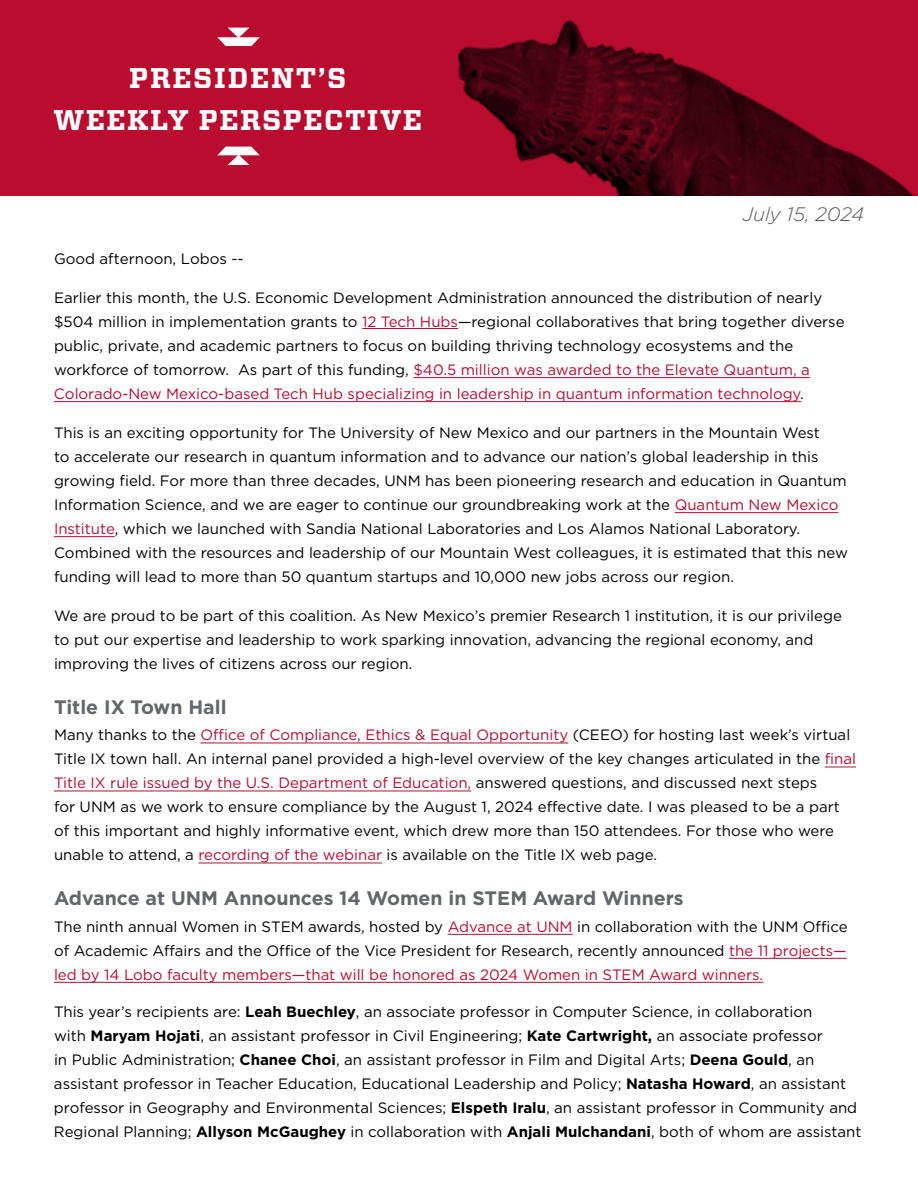
<style>
.page{position:relative;width:918px;height:1188px;background:#fff}
.page>*{position:absolute;margin:0;border:0;box-sizing:border-box;transform-origin:0 0}
.t1{font:700 28.5px/42px "Vitesse";letter-spacing:.05em;color:#fff;text-align:center}
.Normal__Web{font:700 19.5px "Gotham";color:#63666a}
.Date{font:italic 300 19.5px "Gotham";color:#52555b}
.Normal__Web-2{font:15px/24px "Gotham";color:#000}
.s1{color:#ba0c2f}
.s2{font-weight:700}
</style>
<div class="page">
<hr style="left:362px;top:328px;width:96px;height:1px;background:#ba0c2f">
<div style="left:0;top:0;width:918px;height:196px;background:#ba0c2f"></div>
<img style="left:457px;top:20px;width:458px;height:176px">
<svg style="left:217px;top:28px;width:43px;height:18px"></svg>
<svg style="left:217px;top:147px;width:43px;height:18px"></svg>
<hr style="left:413px;top:377px;width:397px;height:1px;background:#ba0c2f">
<hr style="left:54px;top:401px;width:747px;height:1px;background:#ba0c2f">
<hr style="left:675px;top:512px;width:163px;height:1px;background:#ba0c2f">
<hr style="left:54px;top:536px;width:61px;height:1px;background:#ba0c2f">
<hr style="left:200px;top:743px;width:368px;height:1px;background:#ba0c2f">
<hr style="left:825px;top:767px;width:31px;height:1px;background:#ba0c2f">
<hr style="left:54px;top:791px;width:417px;height:1px;background:#ba0c2f">
<hr style="left:198px;top:863px;width:184px;height:1px;background:#ba0c2f">
<hr style="left:448px;top:934px;width:125px;height:1px;background:#ba0c2f">
<hr style="left:729px;top:958px;width:118px;height:1px;background:#ba0c2f">
<hr style="left:54px;top:982px;width:709px;height:1px;background:#ba0c2f">
<p class="t1" style="left:53px;top:58px;width:370px">PRESIDENT’S<br>WEEKLY PERSPECTIVE</p>
<h2 class="Date" style="left:742px;top:202px;width:123px">July 15, 2024</h2>
<p class="Normal__Web-2" style="left:54px;top:246px;width:191px">Good afternoon, Lobos --</p>
<p class="Normal__Web-2" style="left:54px;top:285px;width:792px">Earlier this month, the U.S. Economic Development Administration announced the distribution of nearly $504 million in implementation grants to <span class="s1">12 Tech Hubs</span>—regional collaboratives that bring together diverse public, private, and academic partners to focus on building thriving technology ecosystems and the workforce of tomorrow. As part of this funding, <span class="s1">$40.5 million was awarded to the Elevate Quantum, a Colorado-New Mexico-based Tech Hub specializing in leadership in quantum information technology</span>.</p>
<p class="Normal__Web-2" style="left:54px;top:420px;width:795px">This is an exciting opportunity for The University of New Mexico and our partners in the Mountain West<br>to accelerate our research in quantum information and to advance our nation’s global leadership in this growing field. For more than three decades, UNM has been pioneering research and education in Quantum Information Science, and we are eager to continue our groundbreaking work at the <span class="s1">Quantum New Mexico Institute</span>, which we launched with Sandia National Laboratories and Los Alamos National Laboratory.<br>Combined with the resources and leadership of our Mountain West colleagues, it is estimated that this new funding will lead to more than 50 quantum startups and 10,000 new jobs across our region.</p>
<p class="Normal__Web-2" style="left:54px;top:603px;width:789px">We are proud to be part of this coalition. As New Mexico’s premier Research 1 institution, it is our privilege to put our expertise and leadership to work sparking innovation, advancing the regional economy, and improving the lives of citizens across our region.</p>
<p class="Normal__Web" style="left:54px;top:694px;width:174px">Title IX Town Hall</p>
<p class="Normal__Web-2" style="left:54px;top:723px;width:804px">Many thanks to the <span class="s1">Office of Compliance, Ethics &amp; Equal Opportunity</span> (CEEO) for hosting last week’s virtual Title IX town hall. An internal panel provided a high-level overview of the key changes articulated in the <span class="s1">final Title IX rule issued by the U.S. Department of Education,</span> answered questions, and discussed next steps<br>for UNM as we work to ensure compliance by the August 1, 2024 effective date. I was pleased to be a part of this important and highly informative event, which drew more than 150 attendees. For those who were unable to attend, a <span class="s1">recording of the webinar</span> is available on the Title IX web page.</p>
<p class="Normal__Web" style="left:54px;top:886px;width:631px">Advance at UNM Announces 14 Women in STEM Award Winners</p>
<p class="Normal__Web-2" style="left:54px;top:914px;width:795px;text-align:justify">The ninth annual Women in STEM awards, hosted by <span class="s1">Advance at UNM</span> in collaboration with the UNM Office of Academic Affairs and the Office of the Vice President for Research, recently announced <span class="s1">the 11 projects— led by 14 Lobo faculty members—that will be honored as 2024 Women in STEM Award winners.</span></p>
<p class="Normal__Web-2" style="left:54px;top:1000px;width:809px">This year’s recipients are: <span class="s2">Leah Buechley</span>, an associate professor in Computer Science, in collaboration<br>with <span class="s2">Maryam Hojati</span>, an assistant professor in Civil Engineering; <span class="s2">Kate Cartwright,</span> an associate professor<br>in Public Administration; <span class="s2">Chanee Choi</span>, an assistant professor in Film and Digital Arts; <span class="s2">Deena Gould</span>, an assistant professor in Teacher Education, Educational Leadership and Policy; <span class="s2">Natasha Howard</span>, an assistant professor in Geography and Environmental Sciences; <span class="s2">Elspeth Iralu</span>, an assistant professor in Community and Regional Planning; <span class="s2">Allyson McGaughey</span> in collaboration with <span class="s2">Anjali Mulchandani</span>, both of whom are assistant</p>
</div>
